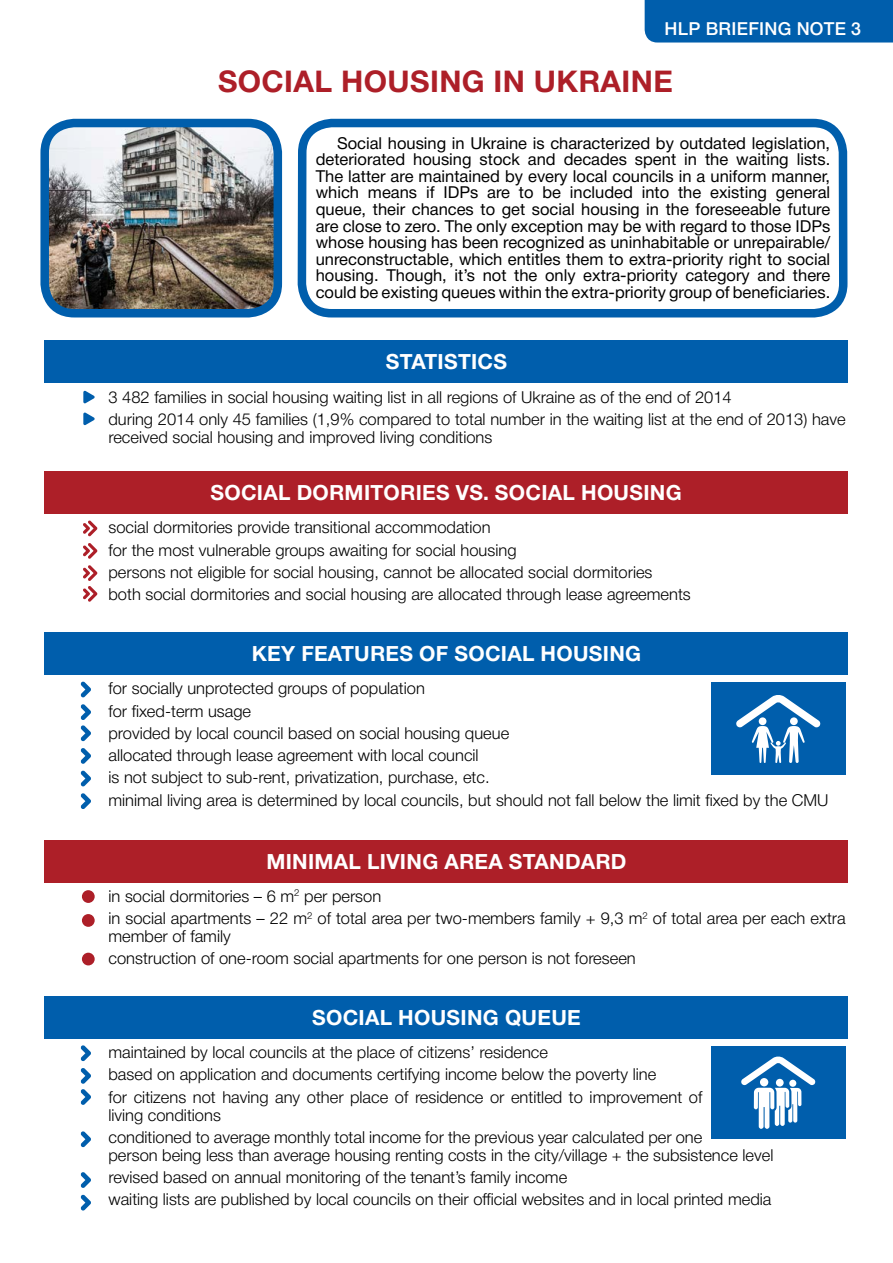
<style>
.page{position:relative;width:893px;height:1263px;background:#fff}
.page>*{position:absolute;margin:0;border:0;box-sizing:border-box;transform-origin:0 0}
.t1{font:700 30px "Helvetica Neue Cyr";letter-spacing:.015em;color:#ad1f28}
.t2{font:700 21px "Helvetica Neue Cyr";letter-spacing:.015em;color:#fff}
.t3{font:500 18px "Helvetica Neue Cyr";letter-spacing:.015em;color:#fff}
.t4{font:300 16.5px/22.2px "Helvetica Neue Cyr";color:#000}
.t5{font:16.5px/16.5px "Helvetica Neue Cyr";color:#000;text-align:justify}
</style>
<div class="page">
<div style="left:298px;top:119px;width:550px;height:198px;border:9px solid #005eac;border-radius:30px"></div>
<div style="left:44px;top:471px;width:804px;height:43px;background:#ad1f28"></div>
<div style="left:45px;top:632px;width:803px;height:43px;background:#005eac"></div>
<div style="left:45px;top:996px;width:803px;height:42px;background:#005eac"></div>
<div style="left:45px;top:340px;width:803px;height:42px;background:#005eac"></div>
<div style="left:711px;top:682px;width:135px;height:93px;background:#005eac"></div>
<div style="left:711px;top:1046px;width:135px;height:93px;background:#005eac"></div>
<div style="left:45px;top:840px;width:803px;height:42px;background:#ad1f28"></div>
<img style="left:50px;top:129px;width:222px;height:178px">
<div style="left:40px;top:119px;width:242px;height:198px;border:9px solid #005eac;border-radius:30px"></div>
<div style="left:645px;top:0;width:248px;height:43px;background:#005eac"></div>
<svg style="left:83px;top:391px;width:12px;height:12px"></svg>
<svg style="left:83px;top:412px;width:12px;height:13px"></svg>
<svg style="left:83px;top:520px;width:14px;height:16px"></svg>
<svg style="left:83px;top:543px;width:14px;height:16px"></svg>
<svg style="left:83px;top:565px;width:14px;height:37px"></svg>
<svg style="left:81px;top:681px;width:10px;height:16px"></svg>
<svg style="left:81px;top:1045px;width:10px;height:16px"></svg>
<svg style="left:81px;top:704px;width:10px;height:37px"></svg>
<svg style="left:81px;top:1068px;width:10px;height:37px"></svg>
<svg style="left:81px;top:1131px;width:10px;height:16px"></svg>
<svg style="left:81px;top:1172px;width:10px;height:16px"></svg>
<svg style="left:81px;top:1194px;width:10px;height:16px"></svg>
<svg style="left:81px;top:748px;width:10px;height:16px"></svg>
<svg style="left:81px;top:770px;width:10px;height:16px"></svg>
<svg style="left:81px;top:793px;width:10px;height:16px"></svg>
<div style="left:82px;top:890px;width:13px;height:13px;background:#ad1f28;border-radius:50%"></div>
<div style="left:82px;top:914px;width:13px;height:13px;background:#ad1f28;border-radius:50%"></div>
<div style="left:82px;top:953px;width:13px;height:12px;background:#ad1f28;border-radius:50%"></div>
<svg style="left:736px;top:695px;width:85px;height:68px"></svg>
<svg style="left:741px;top:1056px;width:75px;height:73px"></svg>
<div style="left:760px;top:1078px;width:8px;height:8px;background:#fff;border-radius:50%"></div>
<div style="left:776px;top:1079px;width:8px;height:7px;background:#fff;border-radius:50%"></div>
<p class="t3" style="left:665px;top:19px;width:198px">HLP BRIEFING NOTE 3</p>
<h1 class="t1" style="left:218px;top:64px;width:456px">SOCIAL HOUSING IN UKRAINE</h1>
<p class="t5" style="left:316px;top:135px;width:516px;text-indent:21px">Social housing in Ukraine is characterized by outdated legislation, deteriorated housing stock and decades spent in the waiting lists.<br>The latter are maintained by every local councils in a uniform manner, which means if IDPs are to be included into the existing general queue, their chances to get social housing in the foreseeable future are close to zero. The only exception may be with regard to those IDPs whose housing has been recognized as uninhabitable or unrepairable/ unreconstructable, which entitles them to extra-priority right to social housing. Though, it’s not the only extra-priority category and there could be existing queues within the extra-priority group of beneficiaries.</p>
<p class="t2" style="left:386px;top:350px;width:123px">STATISTICS</p>
<p class="t4" style="left:108px;top:386px;width:739px">3 482 families in social housing waiting list in all regions of Ukraine as of the end of 2014<br>during 2014 only 45 families (1,9% compared to total number in the waiting list at the end of 2013) have</p>
<p class="t4" style="left:108px;top:426px;width:385px">received social housing and improved living conditions</p>
<p class="t2" style="left:211px;top:481px;width:473px">SOCIAL DORMITORIES VS. SOCIAL HOUSING</p>
<p class="t4" style="left:108px;top:516px;width:584px">social dormitories provide transitional accommodation<br>for the most vulnerable groups awaiting for social housing<br>persons not eligible for social housing, cannot be allocated social dormitories<br>both social dormitories and social housing are allocated through lease agreements</p>
<p class="t2" style="left:252px;top:642px;width:391px">KEY FEATURES OF SOCIAL HOUSING</p>
<p class="t4" style="left:108px;top:677px;width:721px">for socially unprotected groups of population<br>for fixed-term usage<br>provided by local council based on social housing queue<br>allocated through lease agreement with local council<br>is not subject to sub-rent, privatization, purchase, etc.<br>minimal living area is determined by local councils, but should not fall below the limit fixed by the CMU</p>
<p class="t2" style="left:266px;top:850px;width:362px">MINIMAL LIVING AREA STANDARD</p>
<p class="t4" style="left:108px;top:885px;width:739px">in social dormitories – 6 m<sup>2</sup> per person<br>in social apartments – 22 m<sup>2</sup> of total area per two-members family + 9,3 m<sup>2</sup> of total area per each extra</p>
<p class="t4" style="left:108px;top:925px;width:529px">member of family<br>construction of one-room social apartments for one person is not foreseen</p>
<p class="t2" style="left:312px;top:1006px;width:270px">SOCIAL HOUSING QUEUE</p>
<p class="t4" style="left:108px;top:1041px;width:595px">maintained by local councils at the place of citizens’ residence<br>based on application and documents certifying income below the poverty line<br>for citizens not having any other place of residence or entitled to improvement of</p>
<p class="t4" style="left:108px;top:1104px;width:595px">living conditions<br>conditioned to average monthly total income for the previous year calculated per one</p>
<p class="t4" style="left:108px;top:1144px;width:666px">person being less than average housing renting costs in the city/village + the subsistence level revised based on annual monitoring of the tenant’s family income<br>waiting lists are published by local councils on their official websites and in local printed media</p>
</div>
